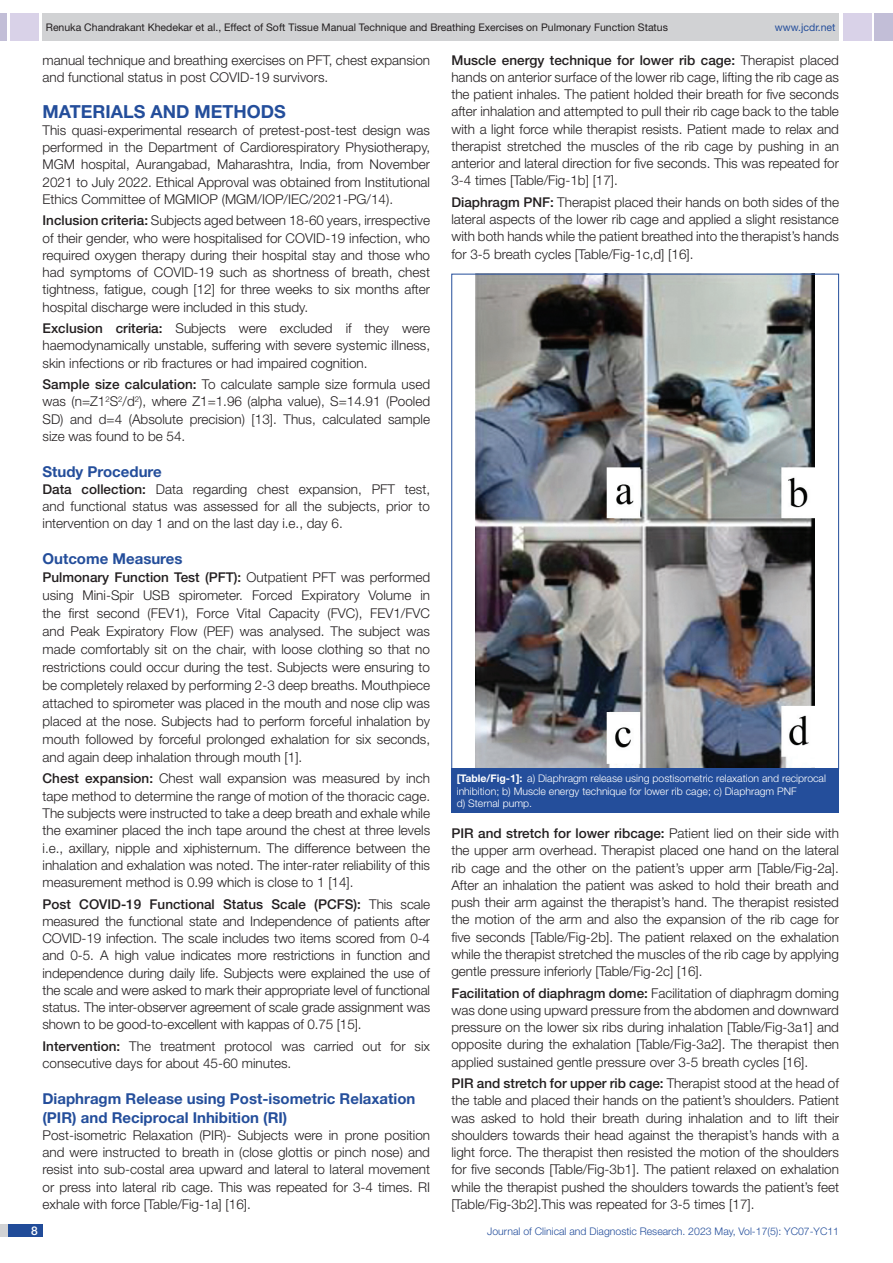
<style>
.page{position:relative;width:893px;height:1263px;background:#fff}
.page>*{position:absolute;margin:0;border:0;box-sizing:border-box;transform-origin:0 0}
.Heading{font:700 18px "Helvetica Neue";color:#244e9b}
.HEAD_2{font:700 15px/18.8px "Helvetica Neue";color:#244e9b}
.Body_text{font:300 13.5px/17.2px "Helvetica Neue";color:#231f20;text-align:justify}
.t1{font:500 12px "Helvetica Neue";color:#fff}
.TABLE_FIG{font:300 10.5px/12.6px "Helvetica Neue";color:#fff}
.t2{font:10.5px "Helvetica Neue";color:#231f20}
.t3{font:300 10.5px "Helvetica Neue";color:#244e9b}
.t4{font:10.5px "Helvetica Neue";color:#244e9b}
.s1{font-weight:500}
.s2{font-weight:700}
</style>
<div class="page">
<div style="left:0;top:13px;width:7px;height:28px;background:#c2bed7"></div>
<div style="left:10px;top:13px;width:29px;height:28px;background:#d9d2e8"></div>
<div style="left:43px;top:13px;width:796px;height:28px;background:#d1d2d4"></div>
<div style="left:875px;top:13px;width:18px;height:28px;background:#c2bed7"></div>
<div style="left:843px;top:13px;width:29px;height:28px;background:#d9d2e8"></div>
<div style="left:0;top:1224px;width:43px;height:13px;background:#d1d2d4"></div>
<div style="left:8px;top:1224px;width:35px;height:13px;background:#214c99"></div>
<img style="left:475px;top:276px;width:340px;height:491px">
<div style="left:451px;top:768px;width:388px;height:44px;background:#244e9b"></div>
<p class="t2" style="left:46px;top:21px;width:624px">Renuka Chandrakant Khedekar et al., Effect of Soft Tissue Manual Technique and Breathing Exercises on Pulmonary Function Status</p>
<p class="t4" style="left:775px;top:21px;width:62px">www.jcdr.net</p>
<p class="Body_text" style="left:43px;top:51px;width:389px">manual technique and breathing exercises on PFT, chest expansion and functional status in post COVID-19 survivors.</p>
<p class="Heading" style="left:43px;top:100px;width:245px">MATERIALS AND METHODS</p>
<p class="Body_text" style="left:43px;top:121px;width:389px">This quasi-experimental research of pretest-post-test design was performed in the Department of Cardiorespiratory Physiotherapy, MGM hospital, Aurangabad, Maharashtra, India, from November 2021 to July 2022. Ethical Approval was obtained from Institutional Ethics Committee of MGMIOP (MGM/IOP/IEC/2021-PG/14).</p>
<p class="Body_text" style="left:43px;top:212px;width:389px"><span class="s1">Inclusion criteria:</span> Subjects aged between 18-60 years, irrespective of their gender, who were hospitalised for COVID-19 infection, who required oxygen therapy during their hospital stay and those who had symptoms of COVID-19 such as shortness of breath, chest tightness, fatigue, cough [12] for three weeks to six months after hospital discharge were included in this study.</p>
<p class="Body_text" style="left:43px;top:319px;width:389px"><span class="s1">Exclusion criteria:</span> Subjects were excluded if they were haemodynamically unstable, suffering with severe systemic illness, skin infections or rib fractures or had impaired cognition.</p>
<p class="Body_text" style="left:43px;top:375px;width:389px"><span class="s1">Sample size calculation:</span> To calculate sample size formula used was (n=Z1<sup>2</sup>S<sup>2</sup>/d<sup>2</sup>), where Z1=1.96 (alpha value), S=14.91 (Pooled SD) and d=4 (Absolute precision) [13]. Thus, calculated sample size was found to be 54.</p>
<p class="HEAD_2" style="left:43px;top:462px;width:121px">Study Procedure</p>
<p class="Body_text" style="left:43px;top:480px;width:389px"><span class="s1">Data collection:</span> Data regarding chest expansion, PFT test, and functional status was assessed for all the subjects, prior to intervention on day 1 and on the last day i.e., day 6.</p>
<p class="HEAD_2" style="left:43px;top:549px;width:141px">Outcome Measures</p>
<p class="Body_text" style="left:43px;top:568px;width:389px;line-height:18px"><span class="s1">Pulmonary Function Test (PFT):</span> Outpatient PFT was performed using Mini-Spir USB spirometer. Forced Expiratory Volume in the first second (FEV1), Force Vital Capacity (FVC), FEV1/FVC and Peak Expiratory Flow (PEF) was analysed. The subject was made comfortably sit on the chair, with loose clothing so that no restrictions could occur during the test. Subjects were ensuring to be completely relaxed by performing 2-3 deep breaths. Mouthpiece attached to spirometer was placed in the mouth and nose clip was placed at the nose. Subjects had to perform forceful inhalation by mouth followed by forceful prolonged exhalation for six seconds, and again deep inhalation through mouth [1].</p>
<p class="Body_text" style="left:43px;top:770px;width:389px"><span class="s1">Chest expansion:</span> Chest wall expansion was measured by inch tape method to determine the range of motion of the thoracic cage.<br>The subjects were instructed to take a deep breath and exhale while the examiner placed the inch tape around the chest at three levels i.e., axillary, nipple and xiphisternum. The difference between the inhalation and exhalation was noted. The inter-rater reliability of this measurement method is 0.99 which is close to 1 [14].</p>
<p class="Body_text" style="left:43px;top:895px;width:389px"><span class="s1">Post COVID-19 Functional Status Scale (PCFS):</span> This scale measured the functional state and Independence of patients after COVID-19 infection. The scale includes two items scored from 0-4 and 0-5. A high value indicates more restrictions in function and independence during daily life. Subjects were explained the use of the scale and were asked to mark their appropriate level of functional status. The inter-observer agreement of scale grade assignment was shown to be good-to-excellent with kappas of 0.75 [15].</p>
<p class="Body_text" style="left:43px;top:1037px;width:389px"><span class="s1">Intervention:</span> The treatment protocol was carried out for six consecutive days for about 45-60 minutes.</p>
<p class="HEAD_2" style="left:43px;top:1089px;width:374px">Diaphragm Release using Post-isometric Relaxation (PIR) and Reciprocal Inhibition (RI)</p>
<p class="Body_text" style="left:43px;top:1126px;width:389px">Post-isometric Relaxation (PIR)- Subjects were in prone position and were instructed to breath in (close glottis or pinch nose) and resist into sub-costal area upward and lateral to lateral movement or press into lateral rib cage. This was repeated for 3-4 times. RI exhale with force [Table/Fig-1a] [16].</p>
<p class="Body_text" style="left:451px;top:51px;width:389px"><span class="s1">Muscle energy technique for lower rib cage:</span> Therapist placed hands on anterior surface of the lower rib cage, lifting the rib cage as the patient inhales. The patient holded their breath for five seconds after inhalation and attempted to pull their rib cage back to the table with a light force while therapist resists. Patient made to relax and therapist stretched the muscles of the rib cage by pushing in an anterior and lateral direction for five seconds. This was repeated for 3-4 times [Table/Fig-1b] [17].</p>
<p class="Body_text" style="left:451px;top:193px;width:389px"><span class="s1">Diaphragm PNF:</span> Therapist placed their hands on both sides of the lateral aspects of the lower rib cage and applied a slight resistance with both hands while the patient breathed into the therapist’s hands for 3-5 breath cycles [Table/Fig-1c,d] [16].</p>
<p class="TABLE_FIG" style="left:457px;top:772px;width:371px"><span class="s2">[Table/Fig-1]:</span> a) Diaphragm release using postisometric relaxation and reciprocal inhibition; b) Muscle energy technique for lower rib cage; c) Diaphragm PNF<br>d) -Sternal pump.</p>
<p class="Body_text" style="left:451px;top:824px;width:389px"><span class="s1">PIR and stretch for lower ribcage:</span> Patient lied on their side with the upper arm overhead. Therapist placed one hand on the lateral rib cage and the other on the patient’s upper arm [Table/Fig-2a].<br>After an inhalation the patient was asked to hold their breath and push their arm against the therapist’s hand. The therapist resisted the motion of the arm and also the expansion of the rib cage for five seconds [Table/Fig-2b]. The patient relaxed on the exhalation while the therapist stretched the muscles of the rib cage by applying gentle pressure inferiorly [Table/Fig-2c] [16].</p>
<p class="Body_text" style="left:451px;top:984px;width:389px"><span class="s1">Facilitation of diaphragm dome:</span> Facilitation of diaphragm doming was done using upward pressure from the abdomen and downward pressure on the lower six ribs during inhalation [Table/Fig-3a1] and opposite during the exhalation [Table/Fig-3a2]. The therapist then applied sustained gentle pressure over 3-5 breath cycles [16].</p>
<p class="Body_text" style="left:451px;top:1074px;width:389px"><span class="s1">PIR and stretch for upper rib cage:</span> Therapist stood at the head of the table and placed their hands on the patient’s shoulders. Patient was asked to hold their breath during inhalation and to lift their shoulders towards their head against the therapist’s hands with a light force. The therapist then resisted the motion of the shoulders for five seconds [Table/Fig-3b1]. The patient relaxed on exhalation while the therapist pushed the shoulders towards the patient’s feet [Table/Fig-3b2].This was repeated for 3-5 times [17].</p>
<p class="t1" style="left:31px;top:1223px;width:8px">8</p>
<p class="t3" style="left:487px;top:1225px;width:353px">Journal of Clinical and Diagnostic Research. 2023 May, Vol-17(5): YC07-YC11</p>
</div>
